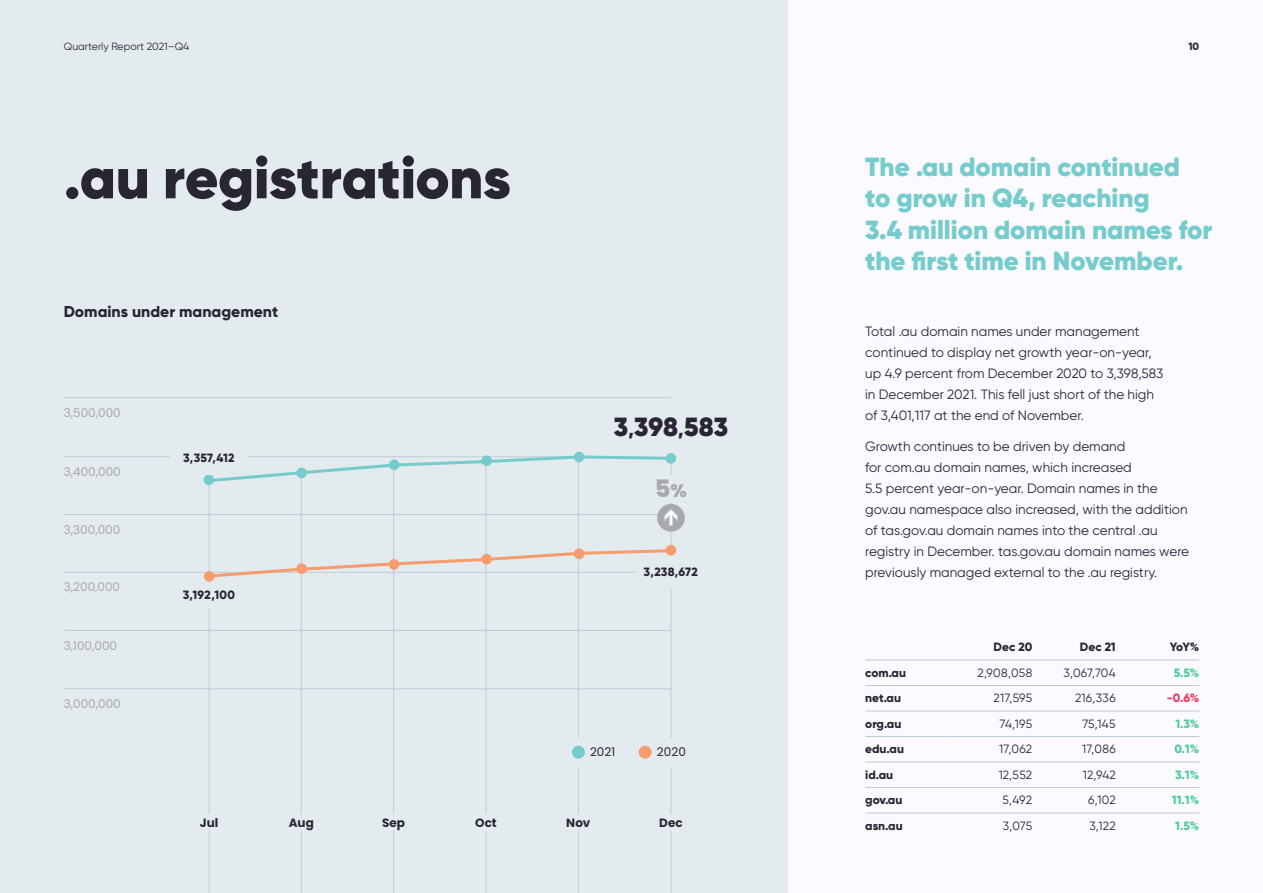
<style>
.page{position:relative;width:1263px;height:893px;background:#fafaff}
.page>*{position:absolute;margin:0;border:0;box-sizing:border-box;transform-origin:0 0}
.t1{font:900 58.5px "Gilroy";letter-spacing:-.005em;color:#292633}
.t2{font:900 26.25px/31.5px "Gilroy";color:#76cccd}
.t3{font:900 26.25px "Gilroy";color:#292633}
.t4{font:800 24px "Poppins";color:#a9a8ad}
.t5{font:800 15.75px "Gilroy";color:#292633}
.t6{font:13.5px/21px "Gilroy";color:#292633}
.t7{font:12px "Gilroy";letter-spacing:.015em;color:#292633}
.t8{font:800 12px "Gilroy";color:#292633}
.t9{font:12px "Poppins";color:#a9a8ad}
.t10{font:800 12px "Gilroy";color:#4fcc9c}
.t11{font:700 12px "Poppins";color:#292633}
.t12{font:12px "Poppins";color:#292633}
.t13{font:800 12px "Gilroy";color:#ef3962}
.t14{font:10.5px "Gilroy";color:#292633}
.t15{font:800 10.5px "Gilroy";color:#292633}
.s1{font-size:18px}
</style>
<div class="page">
<div style="left:0;top:0;width:788px;height:893px;background:#e4ebee"></div>
<hr style="left:64px;top:456px;width:556px;height:1px;background:#bdccd4">
<hr style="left:64px;top:397px;width:607px;height:1px;background:#bdccd4">
<hr style="left:64px;top:514px;width:607px;height:1px;background:#bdccd4">
<hr style="left:64px;top:630px;width:607px;height:1px;background:#bdccd4">
<hr style="left:64px;top:688px;width:607px;height:1px;background:#bdccd4">
<hr style="left:64px;top:572px;width:607px;height:1px;background:#bdccd4">
<hr style="left:486px;top:461px;width:1px;height:432px;background:#bdccd4">
<hr style="left:301px;top:473px;width:1px;height:420px;background:#bdccd4">
<hr style="left:578px;top:457px;width:1px;height:436px;background:#bdccd4">
<hr style="left:393px;top:464px;width:1px;height:429px;background:#bdccd4">
<hr style="left:671px;top:458px;width:1px;height:435px;background:#bdccd4">
<hr style="left:209px;top:453px;width:1px;height:440px;background:#bdccd4">
<div style="left:559px;top:738px;width:135px;height:29px;background:#e4ebee"></div>
<div style="left:572px;top:746px;width:13px;height:13px;background:#76cccd;border-radius:50%"></div>
<div style="left:639px;top:746px;width:13px;height:13px;background:#f89b6e;border-radius:50%"></div>
<div style="left:657px;top:504px;width:28px;height:28px;background:#a9a8ad;border-radius:50%"></div>
<svg style="left:664px;top:509px;width:14px;height:17px"></svg>
<div style="left:626px;top:475px;width:89px;height:27px;background:#e4ebee"></div>
<hr style="left:865px;top:660px;width:84px;height:1px;background:#bdccd4">
<hr style="left:949px;top:660px;width:83px;height:1px;background:#bdccd4">
<hr style="left:1032px;top:660px;width:84px;height:1px;background:#bdccd4">
<hr style="left:1116px;top:660px;width:83px;height:1px;background:#bdccd4">
<hr style="left:865px;top:685px;width:84px;height:1px;background:#bdccd4">
<hr style="left:949px;top:685px;width:83px;height:1px;background:#bdccd4">
<hr style="left:1032px;top:685px;width:84px;height:1px;background:#bdccd4">
<hr style="left:1116px;top:685px;width:83px;height:1px;background:#bdccd4">
<hr style="left:865px;top:711px;width:84px;height:1px;background:#bdccd4">
<hr style="left:949px;top:711px;width:83px;height:1px;background:#bdccd4">
<hr style="left:1032px;top:711px;width:84px;height:1px;background:#bdccd4">
<hr style="left:1116px;top:711px;width:83px;height:1px;background:#bdccd4">
<hr style="left:865px;top:736px;width:84px;height:1px;background:#bdccd4">
<hr style="left:949px;top:736px;width:83px;height:1px;background:#bdccd4">
<hr style="left:1032px;top:736px;width:84px;height:1px;background:#bdccd4">
<hr style="left:1116px;top:736px;width:83px;height:1px;background:#bdccd4">
<hr style="left:865px;top:762px;width:84px;height:1px;background:#bdccd4">
<hr style="left:949px;top:762px;width:83px;height:1px;background:#bdccd4">
<hr style="left:1032px;top:762px;width:84px;height:1px;background:#bdccd4">
<hr style="left:1116px;top:762px;width:83px;height:1px;background:#bdccd4">
<hr style="left:865px;top:787px;width:84px;height:1px;background:#bdccd4">
<hr style="left:949px;top:787px;width:83px;height:1px;background:#bdccd4">
<hr style="left:1032px;top:787px;width:84px;height:1px;background:#bdccd4">
<hr style="left:1116px;top:787px;width:83px;height:1px;background:#bdccd4">
<hr style="left:865px;top:813px;width:84px;height:1px;background:#bdccd4">
<hr style="left:949px;top:813px;width:83px;height:1px;background:#bdccd4">
<hr style="left:1032px;top:813px;width:84px;height:1px;background:#bdccd4">
<hr style="left:1116px;top:813px;width:83px;height:1px;background:#bdccd4">
<div style="left:470px;top:815px;width:32px;height:16px;background:#e4ebee"></div>
<div style="left:281px;top:815px;width:40px;height:16px;background:#e4ebee"></div>
<div style="left:558px;top:815px;width:41px;height:16px;background:#e4ebee"></div>
<div style="left:376px;top:815px;width:35px;height:16px;background:#e4ebee"></div>
<div style="left:653px;top:815px;width:35px;height:16px;background:#e4ebee"></div>
<div style="left:193px;top:815px;width:32px;height:16px;background:#e4ebee"></div>
<div style="left:574px;top:452px;width:10px;height:10px;background:#76cccd;border-radius:50%"></div>
<div style="left:666px;top:545px;width:10px;height:10px;background:#f89b6e;border-radius:50%"></div>
<div style="left:204px;top:474px;width:10px;height:11px;background:#76cccd;border-radius:50%"></div>
<div style="left:204px;top:571px;width:10px;height:11px;background:#f89b6e;border-radius:50%"></div>
<svg style="left:206px;top:548px;width:469px;height:31px"></svg>
<svg style="left:211px;top:454px;width:464px;height:30px"></svg>
<div style="left:170px;top:442px;width:78px;height:33px;background:#e4ebee"></div>
<div style="left:174px;top:583px;width:69px;height:24px;background:#e4ebee"></div>
<div style="left:636px;top:556px;width:69px;height:32px;background:#e4ebee"></div>
<p class="t14" style="left:64px;top:40px;width:127px">Quarterly Report 2021–Q4</p>
<h1 class="t1" style="left:64px;top:141px;width:448px">.au registrations</h1>
<p class="t5" style="left:64px;top:301px;width:216px">Domains under management</p>
<p class="t9" style="left:64px;top:406px;width:59px">3,500,000</p>
<p class="t9" style="left:64px;top:465px;width:59px">3,400,000</p>
<p class="t9" style="left:64px;top:523px;width:58px">3,300,000</p>
<p class="t9" style="left:64px;top:580px;width:58px">3,200,000</p>
<p class="t9" style="left:64px;top:638px;width:55px">3,100,000</p>
<p class="t9" style="left:64px;top:697px;width:59px">3,000,000</p>
<p class="t8" style="left:183px;top:451px;width:53px">3,357,412</p>
<p class="t8" style="left:183px;top:587px;width:54px">3,192,100</p>
<h2 class="t3" style="left:614px;top:411px;width:116px">3<span class="s1">,</span>398<span class="s1">,</span>583</h2>
<h3 class="t4" style="left:655px;top:475px;width:33px">5<span class="s1">%</span></h3>
<p class="t8" style="left:644px;top:564px;width:56px">3,238,672</p>
<p class="t12" style="left:590px;top:745px;width:27px">2021</p>
<p class="t12" style="left:657px;top:745px;width:30px">2020</p>
<p class="t15" style="left:1188px;top:40px;width:12px">10</p>
<h2 class="t2" style="left:865px;top:151px;width:349px">The .au domain continued<br>to grow in Q4, reaching<br>3.4 million domain names for the first time in November.</h2>
<p class="t6" style="left:865px;top:320px;width:300px">Total .au domain names under management continued to display net growth year-on-year, up 4.9 percent from December 2020 to 3,398,583 in December 2021. This fell just short of the high of 3,401,117 at the end of November.</p>
<p class="t6" style="left:865px;top:436px;width:325px">Growth continues to be driven by demand<br>for com.au domain names, which increased<br>5.5 percent year-on-year. Domain names in the gov.au namespace also increased, with the addition of tas.gov.au domain names into the central .au registry in December. tas.gov.au domain names were previously managed external to the .au registry.</p>
<p class="t8" style="left:993px;top:639px;width:40px">Dec 20</p>
<p class="t8" style="left:1080px;top:639px;width:37px">Dec 21</p>
<p class="t8" style="left:1170px;top:639px;width:31px">YoY%</p>
<p class="t8" style="left:865px;top:665px;width:42px">com.au</p>
<p class="t7" style="left:978px;top:665px;width:56px">2,908,058</p>
<p class="t7" style="left:1063px;top:665px;width:54px">3,067,704</p>
<p class="t10" style="left:1174px;top:665px;width:27px">5.5%</p>
<p class="t8" style="left:865px;top:690px;width:37px">net.au</p>
<p class="t7" style="left:993px;top:691px;width:40px">217,595</p>
<p class="t7" style="left:1075px;top:691px;width:42px">216,336</p>
<p class="t13" style="left:1167px;top:690px;width:34px">-0.6%</p>
<p class="t8" style="left:865px;top:716px;width:38px">org.au</p>
<p class="t7" style="left:999px;top:716px;width:34px">74,195</p>
<p class="t7" style="left:1082px;top:716px;width:35px">75,145</p>
<p class="t10" style="left:1175px;top:716px;width:25px">1.3%</p>
<p class="t8" style="left:865px;top:741px;width:40px">edu.au</p>
<p class="t7" style="left:999px;top:742px;width:35px">17,062</p>
<p class="t7" style="left:1082px;top:742px;width:35px">17,086</p>
<p class="t10" style="left:1174px;top:741px;width:26px">0.1%</p>
<p class="t8" style="left:865px;top:767px;width:29px">id.au</p>
<p class="t7" style="left:999px;top:767px;width:35px">12,552</p>
<p class="t7" style="left:1083px;top:767px;width:34px">12,942</p>
<p class="t10" style="left:1175px;top:767px;width:25px">3.1%</p>
<p class="t8" style="left:865px;top:792px;width:39px">gov.au</p>
<p class="t7" style="left:1002px;top:793px;width:31px">5,492</p>
<p class="t7" style="left:1088px;top:793px;width:29px">6,102</p>
<p class="t10" style="left:1172px;top:792px;width:29px">11.1%</p>
<p class="t11" style="left:200px;top:816px;width:20px">Jul</p>
<p class="t11" style="left:289px;top:816px;width:27px">Aug</p>
<p class="t11" style="left:382px;top:816px;width:24px">Sep</p>
<p class="t11" style="left:475px;top:816px;width:23px">Oct</p>
<p class="t11" style="left:566px;top:816px;width:26px">Nov</p>
<p class="t11" style="left:659px;top:816px;width:25px">Dec</p>
<p class="t8" style="left:865px;top:818px;width:39px">asn.au</p>
<p class="t7" style="left:1003px;top:818px;width:31px">3,075</p>
<p class="t7" style="left:1089px;top:818px;width:28px">3,122</p>
<p class="t10" style="left:1175px;top:818px;width:25px">1.5%</p>
</div>
